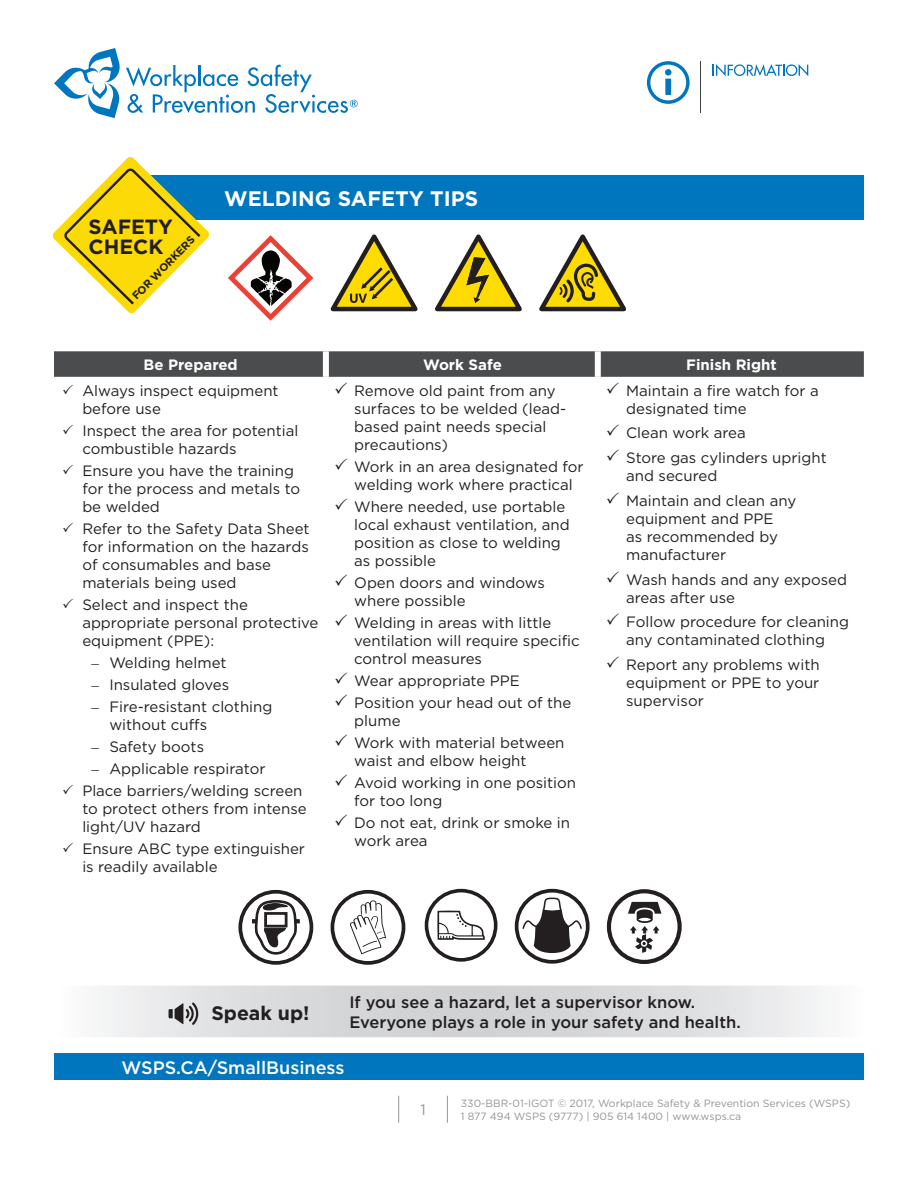
<style>
.page{position:relative;width:918px;height:1188px;background:#fff}
.page>*{position:absolute;margin:0;border:0;box-sizing:border-box;transform-origin:0 0}
.t1{font:700 21px "Gotham";color:#fff}
.t2{font:700 20.55px/19.5px "Gotham";color:#231f20}
.t3{font:700 19.5px "Gotham";color:#231f20}
.t4{font:500 18px "Gotham";color:#fff}
.t5{font:500 16.5px/19.8px "Gotham";color:#231f20}
.t6{font:15px/18px "Gotham";color:#231f20}
.t7{font:700 15px "Gotham";color:#fff}
.t8{font:15px "Gotham";color:#939598}
.t9{font:700 10.8px "Gotham";color:#231f20}
.t10{font:10.5px/13.5px "Gotham";color:#939598}
.s1{font-family:"Times New Roman"}
</style>
<div class="page">
<div style="left:136px;top:175px;width:728px;height:45px;background:#0076bf"></div>
<svg style="left:228px;top:235px;width:85px;height:86px"></svg>
<svg style="left:102px;top:986px;width:721px;height:51px;background:#dadbdd"></svg>
<svg style="left:331px;top:234px;width:87px;height:77px"></svg>
<svg style="left:539px;top:234px;width:87px;height:77px"></svg>
<svg style="left:435px;top:234px;width:87px;height:77px"></svg>
<svg style="left:607px;top:889px;width:75px;height:75px"></svg>
<svg style="left:515px;top:889px;width:75px;height:75px"></svg>
<svg style="left:331px;top:890px;width:74px;height:75px"></svg>
<svg style="left:424px;top:889px;width:73px;height:73px"></svg>
<svg style="left:238px;top:890px;width:75px;height:75px"></svg>
<svg style="left:398px;top:1096px;width:1px;height:27px"></svg>
<svg style="left:447px;top:1096px;width:1px;height:27px"></svg>
<hr style="left:700px;top:61px;width:1px;height:51px;background:#414343">
<svg style="left:647px;top:61px;width:43px;height:43px"></svg>
<svg style="left:713px;top:64px;width:95px;height:12px"></svg>
<svg style="left:54px;top:48px;width:304px;height:70px"></svg>
<div style="left:54px;top:1053px;width:810px;height:27px;background:#0076bf"></div>
<svg style="left:52px;top:157px;width:158px;height:157px"></svg>
<svg style="left:54px;top:351px;width:810px;height:26px;background:#505152"></svg>
<h2 class="t2" style="left:89px;top:217px;width:86px">SAFETY<br>CHECK</h2>
<p class="t9" style="left:129px;top:293px;width:86px;rotate:-46deg">FOR WORKERS</p>
<h1 class="t1" style="left:224px;top:185px;width:256px">WELDING SAFETY TIPS</h1>
<p class="t7" style="left:144px;top:355px;width:96px">Be Prepared</p>
<p class="t7" style="left:423px;top:355px;width:80px">Work Safe</p>
<p class="t7" style="left:686px;top:355px;width:92px">Finish Right</p>
<p class="t6" style="left:82px;top:381px;width:198px">Always inspect equipment before use</p>
<p class="t6" style="left:82px;top:421px;width:218px">Inspect the area for potential combustible hazards</p>
<p class="t6" style="left:82px;top:461px;width:219px">Ensure you have the training for the process and metals to be welded</p>
<p class="t6" style="left:82px;top:519px;width:229px">Refer to the Safety Data Sheet for information on the hazards of consumables and base materials being used</p>
<p class="t6" style="left:82px;top:595px;width:238px">Select and inspect the appropriate personal protective equipment (PPE):</p>
<p class="t6" style="left:91px;top:653px;width:137px"><span class="s1">–</span> Welding helmet</p>
<p class="t6" style="left:91px;top:675px;width:139px"><span class="s1">–</span> Insulated gloves</p>
<p class="t6" style="left:109px;top:697px;width:165px;text-indent:-18px"><span class="s1">–</span> Fire-resistant clothing without cuffs</p>
<p class="t6" style="left:91px;top:737px;width:114px"><span class="s1">–</span> Safety boots</p>
<p class="t6" style="left:82px;top:757px;width:222px;line-height:22px;text-indent:9px"><span class="s1">–</span> Applicable respirator<br>Place barriers/welding screen</p>
<p class="t6" style="left:82px;top:799px;width:226px">to protect others from intense light/UV hazard</p>
<p class="t6" style="left:82px;top:839px;width:224px">Ensure ABC type extinguisher is readily available</p>
<p class="t6" style="left:354px;top:381px;width:214px">Remove old paint from any surfaces to be welded (lead&shy;based paint needs special precautions)</p>
<p class="t6" style="left:354px;top:457px;width:231px">Work in an area designated for welding work where practical</p>
<p class="t6" style="left:354px;top:497px;width:217px">Where needed, use portable local exhaust ventilation, and position as close to welding as possible</p>
<p class="t6" style="left:354px;top:573px;width:192px">Open doors and windows where possible</p>
<p class="t6" style="left:354px;top:613px;width:227px">Welding in areas with little ventilation will require specific control measures</p>
<p class="t6" style="left:354px;top:669px;width:219px;line-height:22px">Wear appropriate PPE<br>Position your head out of the</p>
<p class="t6" style="left:354px;top:709px;width:212px;line-height:22px">plume<br>Work with material between</p>
<p class="t6" style="left:354px;top:749px;width:223px;line-height:22px">waist and elbow height<br>Avoid working in one position</p>
<p class="t6" style="left:354px;top:789px;width:217px;line-height:22px">for too long<br>Do not eat, drink or smoke in</p>
<p class="t6" style="left:354px;top:831px;width:75px">work area</p>
<p class="t6" style="left:626px;top:381px;width:194px">Maintain a fire watch for a designated time</p>
<p class="t6" style="left:626px;top:420px;width:202px;line-height:24.8px">Clean work area<br>Store gas cylinders upright</p>
<p class="t6" style="left:626px;top:463px;width:172px;line-height:24.8px">and secured<br>Maintain and clean any</p>
<p class="t6" style="left:626px;top:509px;width:153px">equipment and PPE as recommended by manufacturer</p>
<p class="t6" style="left:626px;top:570px;width:222px">Wash hands and any exposed areas after use</p>
<p class="t6" style="left:626px;top:613px;width:224px">Follow procedure for cleaning any contaminated clothing</p>
<p class="t6" style="left:626px;top:655px;width:195px;text-align:justify">Report any problems with equipment or PPE to your supervisor</p>
<h3 class="t3" style="left:211px;top:1000px;width:100px">Speak up!</h3>
<p class="t5" style="left:349px;top:992px;width:393px">If you see a hazard, let a supervisor know.<br>Everyone plays a role in your safety and health.</p>
<p class="t4" style="left:122px;top:1056px;width:224px">WSPS.CA/SmallBusiness</p>
<p class="t8" style="left:420px;top:1100px;width:7px">1</p>
<p class="t10" style="left:461px;top:1096px;width:391px">330-BBR-01-IGOT © 2017, Workplace Safety &amp; Prevention Services (WSPS)<br>1 877 494 WSPS (9777) | 905 614 1400 | www.wsps.ca</p>
</div>
